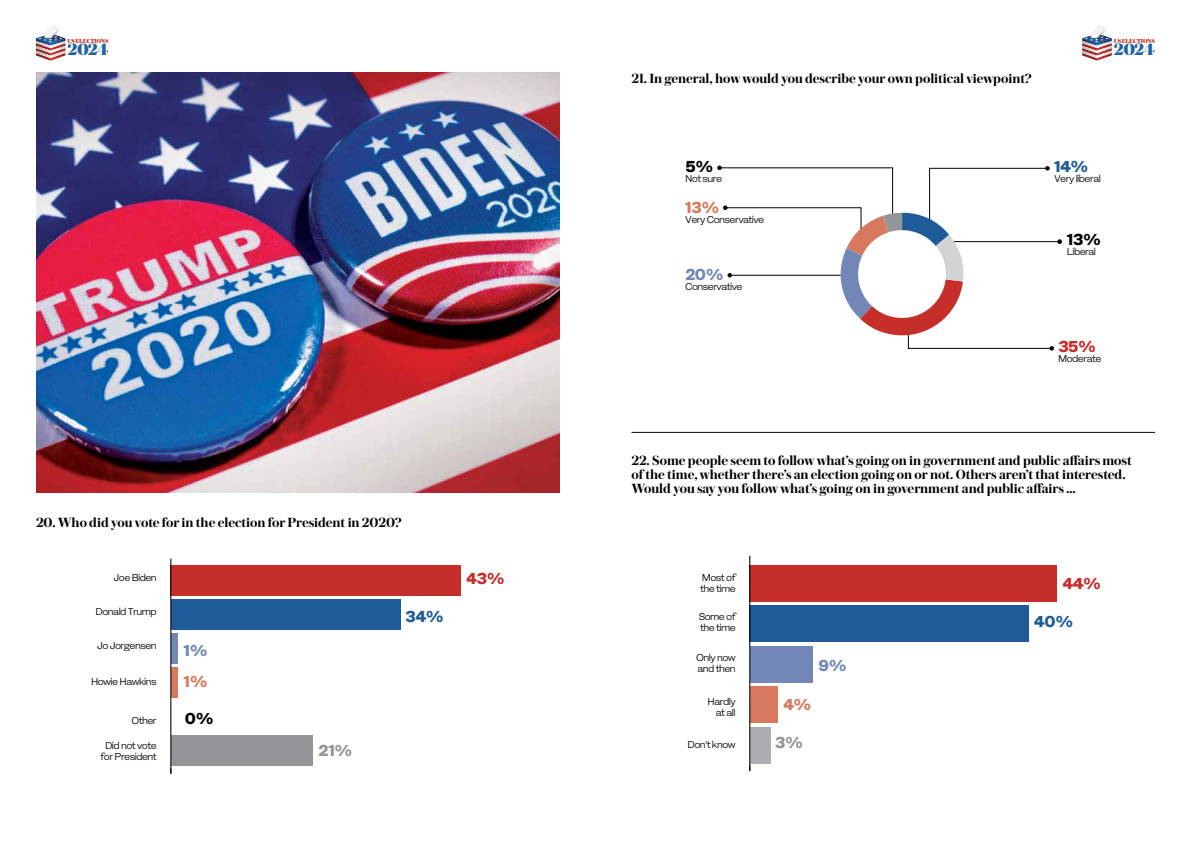
<style>
.page{position:relative;width:1191px;height:842px;background:#fff}
.page>*{position:absolute;margin:0;border:0;box-sizing:border-box;transform-origin:0 0}
.t1{font:800 17.2px "Austin News Headline";letter-spacing:-.02em;color:#1f62a3}
.t2{font:800 16px "Isento";color:#c62e29}
.t3{font:800 16px "Isento";color:#1e5b98}
.t4{font:800 16px "Isento";color:#7287b6}
.t5{font:800 16px "Isento";color:#d6795f}
.t6{font:800 16px "Isento";color:#000}
.t7{font:800 16px "Isento";color:#939598}
.t8{font:600 14px/14px "Austin News Headline";color:#000}
.t9{font:800 13px/14px "Isento";letter-spacing:-.045em;color:#020202}
.t10{font:10px/11px "Isento";letter-spacing:-.06em;color:#010101}
.t11{font:800 6.1px "Austin News Headline";letter-spacing:-.045em;color:#c62d28}
</style>
<div class="page">
<svg style="left:1082px;top:25px;width:29px;height:36px"></svg>
<svg style="left:36px;top:25px;width:29px;height:36px"></svg>
<hr style="left:631px;top:432px;width:524px;height:1px;background:#000">
<img style="left:36px;top:72px;width:523px;height:420px">
<div style="left:171px;top:736px;width:141px;height:30px;background:#939598"></div>
<div style="left:171px;top:667px;width:7px;height:31px;background:#d6795f"></div>
<div style="left:171px;top:633px;width:7px;height:31px;background:#7287b6"></div>
<div style="left:171px;top:599px;width:229px;height:31px;background:#1e5b98"></div>
<div style="left:171px;top:565px;width:290px;height:31px;background:#c62e29"></div>
<hr style="left:170px;top:559px;width:1px;height:215px;background:#000">
<div style="left:750px;top:605px;width:279px;height:37px;background:#1e5b98"></div>
<div style="left:750px;top:727px;width:20px;height:36px;background:#acaeb1"></div>
<div style="left:750px;top:686px;width:27px;height:37px;background:#d6795f"></div>
<div style="left:750px;top:646px;width:62px;height:36px;background:#7287b6"></div>
<div style="left:750px;top:565px;width:307px;height:36px;background:#c62e29"></div>
<hr style="left:749px;top:556px;width:1px;height:215px;background:#000">
<svg style="left:717px;top:166px;width:345px;height:185px"></svg>
<div style="left:858px;top:230px;width:88px;height:88px;background:#fff;border-radius:50%"></div>
<p class="t11" style="left:67px;top:36px;width:43px">US ELECTIONS</p>
<p class="t1" style="left:67px;top:37px;width:43px">2024</p>
<p class="t8" style="left:36px;top:515px;width:367px">20. Who did you vote for in the election for President in 2020?</p>
<p class="t9" style="left:90px;top:520px;width:136px">PRESIDENT IN 2020?</p>
<p class="t10" style="left:114px;top:572px;width:45px">Joe Biden</p>
<p class="t10" style="left:96px;top:606px;width:63px">Donald Trump</p>
<p class="t10" style="left:97px;top:640px;width:61px">Jo Jorgensen</p>
<p class="t10" style="left:91px;top:675px;width:67px">Howie Hawkins</p>
<p class="t10" style="left:132px;top:715px;width:27px">Other</p>
<p class="t10" style="left:100px;top:739px;width:58px;text-align:center">Did not vote for President</p>
<p class="t4" style="left:184px;top:640px;width:25px">1%</p>
<p class="t5" style="left:184px;top:671px;width:25px">1%</p>
<p class="t6" style="left:185px;top:708px;width:31px">0%</p>
<p class="t7" style="left:318px;top:740px;width:36px">21%</p>
<p class="t3" style="left:405px;top:607px;width:40px">34%</p>
<p class="t2" style="left:466px;top:569px;width:40px">43%</p>
<p class="t8" style="left:631px;top:71px;width:401px">21. In general, how would you describe your own political viewpoint?</p>
<p class="t11" style="left:1113px;top:36px;width:43px">US ELECTIONS</p>
<p class="t1" style="left:1113px;top:37px;width:43px">2024</p>
<p class="t6" style="left:685px;top:157px;width:30px">5%</p>
<p class="t10" style="left:685px;top:173px;width:39px">Not sure</p>
<p class="t5" style="left:685px;top:197px;width:36px">13%</p>
<p class="t10" style="left:685px;top:214px;width:81px">Very Conservative</p>
<p class="t4" style="left:685px;top:265px;width:40px">20%</p>
<p class="t10" style="left:685px;top:281px;width:59px">Conservative</p>
<p class="t3" style="left:1054px;top:157px;width:36px">14%</p>
<p class="t10" style="left:1054px;top:173px;width:48px">Very liberal</p>
<p class="t6" style="left:1066px;top:229px;width:36px">13%</p>
<p class="t10" style="left:1066px;top:246px;width:31px">Liberal</p>
<p class="t2" style="left:1058px;top:336px;width:40px">35%</p>
<p class="t10" style="left:1058px;top:353px;width:45px">Moderate</p>
<p class="t8" style="left:631px;top:452px;width:502px">22. Some people seem to follow what’s going on in government and public affairs most of the time, whether there’s an election going on or not. Others aren’t that interested.<br>Would you say you follow what’s going on in government and public affairs …</p>
<p class="t9" style="left:685px;top:459px;width:393px">SOME PEOPLE SEEM TO FOLLOW WHAT'S GOING ON IN<br>GOVERNMENT AND PUBLIC AFFAIRS MOST OF THE TIME,<br>WHETHER THERE'S AN ELECTION GOING ON OR NOT. OTHERS</p>
<p class="t10" style="left:700px;top:572px;width:37px">Most of the time</p>
<p class="t10" style="left:698px;top:611px;width:38px">Some of the time</p>
<p class="t10" style="left:696px;top:652px;width:41px">Only now and then</p>
<p class="t10" style="left:707px;top:696px;width:30px;text-align:right">Hardly at all</p>
<p class="t10" style="left:687px;top:739px;width:50px">Don't know</p>
<p class="t4" style="left:818px;top:656px;width:30px">9%</p>
<p class="t5" style="left:783px;top:694px;width:30px">4%</p>
<p class="t7" style="left:775px;top:732px;width:30px">3%</p>
<p class="t2" style="left:1062px;top:574px;width:40px">44%</p>
<p class="t3" style="left:1033px;top:611px;width:41px">40%</p>
</div>
